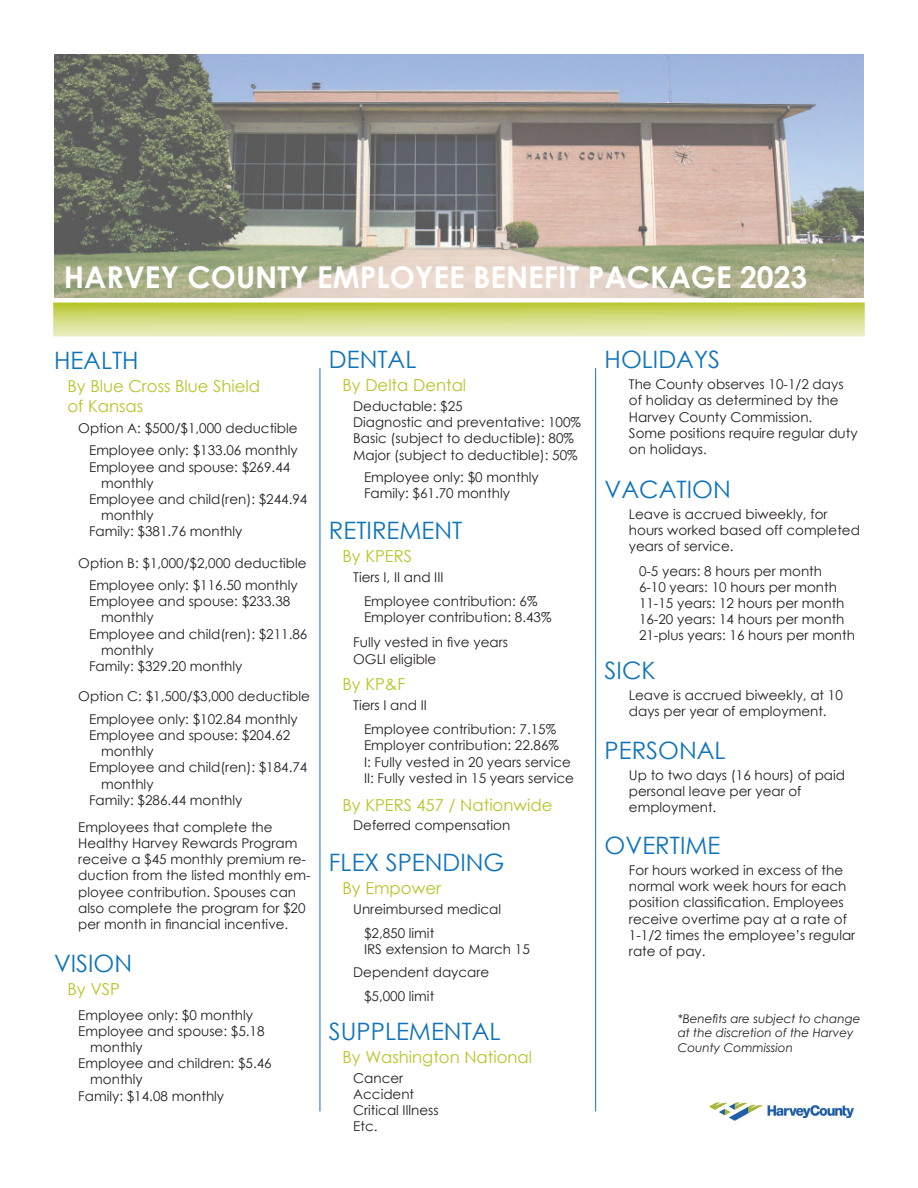
<style>
.page{position:relative;width:918px;height:1188px;background:#fff}
.page>*{position:absolute;margin:0;border:0;box-sizing:border-box;transform-origin:0 0}
.t1{font:700 30px "Century Gothic";color:#fff}
.t2{font:24px "Century Gothic";color:#0e73ba}
.t3{font:16.5px/19.8px "Century Gothic";color:#b6c527}
.t4{font:13.5px/16.2px "Century Gothic";color:#231f20}
.t5{font:italic 12px/14.4px "Century Gothic";color:#231f20}
</style>
<div class="page">
<img style="left:54px;top:55px;width:810px;height:243px">
<svg style="left:53px;top:303px;width:812px;height:33px;background:#d4dc81"></svg>
<img style="left:709px;top:1102px;width:145px;height:19px">
<hr style="left:320px;top:368px;width:1px;height:744px;background:#1273ba">
<hr style="left:595px;top:368px;width:1px;height:744px;background:#1273ba">
<p class="t1" style="left:64px;top:254px;width:745px">HARVEY COUNTY EMPLOYEE BENEFIT PACKAGE 2023</p>
<p class="t2" style="left:54px;top:344px;width:86px">HEALTH</p>
<p class="t3" style="left:68px;top:376px;width:194px">By Blue Cross Blue Shield of Kansas</p>
<p class="t4" style="left:78px;top:420px;width:221px">Option A: $500/$1,000 deductible</p>
<p class="t4" style="left:89px;top:442px;width:210px">Employee only: $133.06 monthly</p>
<p class="t4" style="left:101px;top:458px;width:191px;text-indent:-12px">Employee and spouse: $269.44 monthly</p>
<p class="t4" style="left:101px;top:491px;width:208px;text-indent:-12px">Employee and child(ren): $244.94 monthly</p>
<p class="t4" style="left:89px;top:523px;width:155px">Family: $381.76 monthly</p>
<p class="t4" style="left:78px;top:554px;width:230px">Option B: $1,000/$2,000 deductible</p>
<p class="t4" style="left:89px;top:577px;width:210px">Employee only: $116.50 monthly</p>
<p class="t4" style="left:101px;top:593px;width:191px;text-indent:-12px">Employee and spouse: $233.38 monthly</p>
<p class="t4" style="left:101px;top:625px;width:208px;text-indent:-12px">Employee and child(ren): $211.86 monthly</p>
<p class="t4" style="left:89px;top:658px;width:155px">Family: $329.20 monthly</p>
<p class="t4" style="left:78px;top:688px;width:233px">Option C: $1,500/$3,000 deductible</p>
<p class="t4" style="left:89px;top:711px;width:210px">Employee only: $102.84 monthly</p>
<p class="t4" style="left:101px;top:727px;width:191px;text-indent:-12px">Employee and spouse: $204.62 monthly</p>
<p class="t4" style="left:101px;top:759px;width:208px;text-indent:-12px">Employee and child(ren): $184.74 monthly</p>
<p class="t4" style="left:89px;top:792px;width:155px">Family: $286.44 monthly</p>
<p class="t4" style="left:78px;top:819px;width:234px">Employees that complete the<br>Healthy Harvey Rewards Program receive a $45 monthly premium re&shy;duction from the listed monthly em&shy;ployee contribution. Spouses can also complete the program for $20 per month in financial incentive.</p>
<p class="t2" style="left:54px;top:947px;width:80px">VISION</p>
<p class="t3" style="left:68px;top:979px;width:54px">By VSP</p>
<p class="t4" style="left:78px;top:1006px;width:176px">Employee only: $0 monthly</p>
<p class="t4" style="left:90px;top:1023px;width:176px;text-indent:-12px">Employee and spouse: $5.18 monthly</p>
<p class="t4" style="left:90px;top:1055px;width:183px;text-indent:-12px">Employee and children: $5.46 monthly</p>
<p class="t4" style="left:78px;top:1087px;width:147px">Family: $14.08 monthly</p>
<p class="t2" style="left:329px;top:343px;width:89px">DENTAL</p>
<p class="t3" style="left:342px;top:375px;width:125px">By Delta Dental</p>
<p class="t4" style="left:353px;top:398px;width:111px">Deductable: $25</p>
<p class="t4" style="left:353px;top:414px;width:229px">Diagnostic and preventative: 100%</p>
<p class="t4" style="left:353px;top:430px;width:222px">Basic (subject to deductible): 80%</p>
<p class="t4" style="left:353px;top:446px;width:226px">Major (subject to deductible): 50%</p>
<p class="t4" style="left:364px;top:469px;width:176px">Employee only: $0 monthly</p>
<p class="t4" style="left:364px;top:485px;width:147px">Family: $61.70 monthly</p>
<p class="t2" style="left:329px;top:514px;width:135px">RETIREMENT</p>
<p class="t3" style="left:342px;top:546px;width:71px">By KPERS</p>
<p class="t4" style="left:353px;top:569px;width:92px">Tiers I, II and III</p>
<p class="t4" style="left:364px;top:593px;width:175px">Employee contribution: 6%</p>
<p class="t4" style="left:364px;top:609px;width:189px">Employer contribution: 8.43%</p>
<p class="t4" style="left:353px;top:634px;width:156px">Fully vested in five years</p>
<p class="t4" style="left:353px;top:650px;width:85px">OGLI eligible</p>
<p class="t3" style="left:342px;top:674px;width:64px">By KP&amp;F</p>
<p class="t4" style="left:353px;top:697px;width:75px">Tiers I and II</p>
<p class="t4" style="left:364px;top:721px;width:194px">Employee contribution: 7.15%</p>
<p class="t4" style="left:364px;top:737px;width:196px">Employer contribution: 22.86%</p>
<p class="t4" style="left:364px;top:753px;width:208px">I: Fully vested in 20 years service</p>
<p class="t4" style="left:364px;top:770px;width:211px">II: Fully vested in 15 years service</p>
<p class="t3" style="left:342px;top:795px;width:212px">By KPERS 457 / Nationwide</p>
<p class="t4" style="left:353px;top:817px;width:158px">Deferred compensation</p>
<p class="t2" style="left:329px;top:846px;width:177px">FLEX SPENDING</p>
<p class="t3" style="left:342px;top:878px;width:100px">By Empower</p>
<p class="t4" style="left:353px;top:901px;width:149px">Unreimbursed medical</p>
<p class="t4" style="left:364px;top:925px;width:72px">$2,850 limit</p>
<p class="t4" style="left:364px;top:941px;width:167px">IRS extension to March 15</p>
<p class="t4" style="left:353px;top:964px;width:138px">Dependent daycare</p>
<p class="t4" style="left:364px;top:988px;width:72px">$5,000 limit</p>
<p class="t2" style="left:329px;top:1014px;width:173px">SUPPLEMENTAL</p>
<p class="t3" style="left:342px;top:1047px;width:191px">By Washington National</p>
<p class="t4" style="left:353px;top:1069px;width:52px">Cancer</p>
<p class="t4" style="left:353px;top:1086px;width:62px">Accident</p>
<p class="t4" style="left:353px;top:1102px;width:87px">Critical Illness</p>
<p class="t4" style="left:353px;top:1118px;width:26px">Etc.</p>
<p class="t2" style="left:605px;top:343px;width:117px">HOLIDAYS</p>
<p class="t4" style="left:629px;top:376px;width:216px">The County observes 10-1/2 days of holiday as determined by the<br>Harvey County Commission.</p>
<p class="t4" style="left:629px;top:425px;width:230px">Some positions require regular duty on holidays.</p>
<p class="t2" style="left:605px;top:473px;width:128px">VACATION</p>
<p class="t4" style="left:629px;top:506px;width:232px">Leave is accrued biweekly, for hours worked based off completed years of service.</p>
<p class="t4" style="left:639px;top:562px;width:185px">0-5 years: 8 hours per month</p>
<p class="t4" style="left:639px;top:579px;width:200px">6-10 years: 10 hours per month</p>
<p class="t4" style="left:639px;top:595px;width:207px">11-15 years: 12 hours per month</p>
<p class="t4" style="left:639px;top:611px;width:207px">16-20 years: 14 hours per month</p>
<p class="t4" style="left:639px;top:627px;width:217px">21-plus years: 16 hours per month</p>
<p class="t2" style="left:605px;top:653px;width:53px">SICK</p>
<p class="t4" style="left:629px;top:686px;width:215px">Leave is accrued biweekly, at 10 days per year of employment.</p>
<p class="t2" style="left:605px;top:733px;width:123px">PERSONAL</p>
<p class="t4" style="left:629px;top:767px;width:218px">Up to two days (16 hours) of paid personal leave per year of employment.</p>
<p class="t2" style="left:605px;top:829px;width:117px">OVERTIME</p>
<p class="t4" style="left:629px;top:862px;width:228px">For hours worked in excess of the normal work week hours for each position classification. Employees receive overtime pay at a rate of<br>1-1/2 times the employee’s regular rate of pay.</p>
<p class="t5" style="left:678px;top:1011px;width:184px">*Benefits are subject to change at the discretion of the Harvey<br>County Commission</p>
</div>
